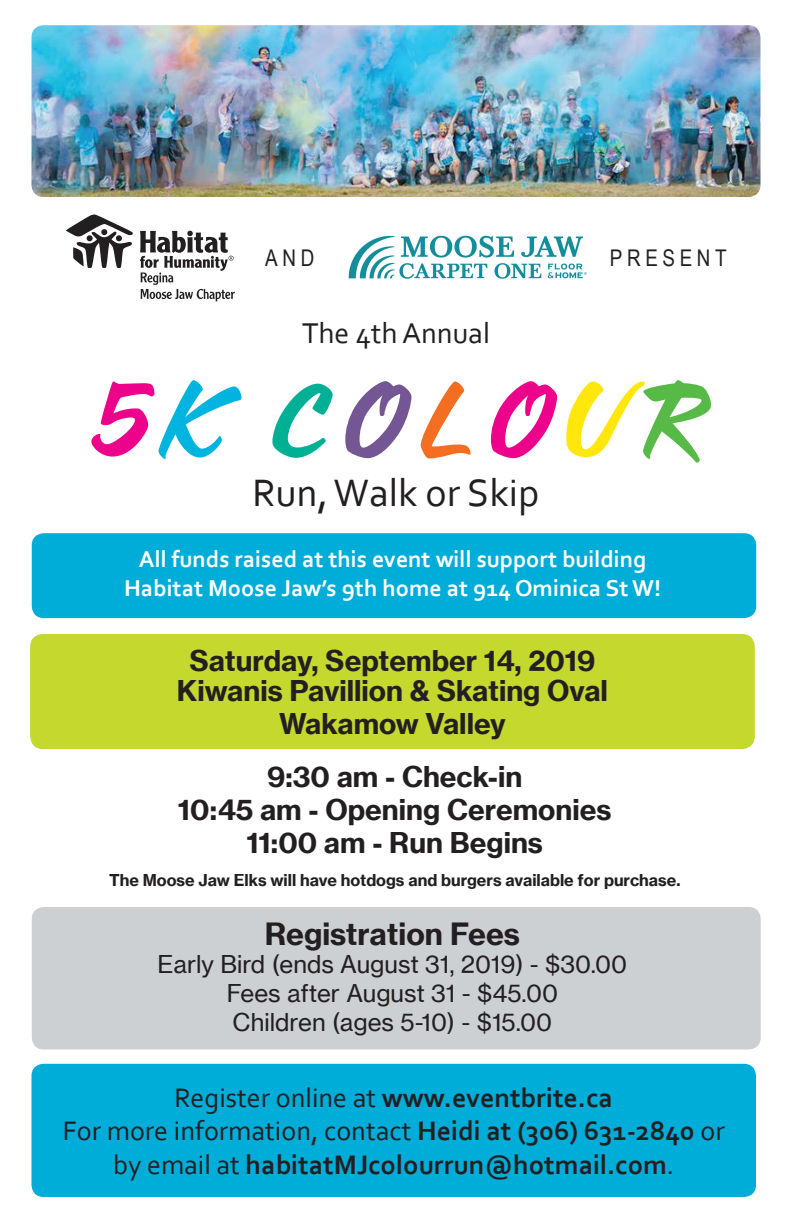
<style>
.page{position:relative;width:792px;height:1224px;background:#fff}
.page>*{position:absolute;margin:0;border:0;box-sizing:border-box;transform-origin:0 0}
.t1{font:90px "Scriptorama JF Tradeshow";letter-spacing:.17em;color:#ed028c}
.t2{font:40px "Corbel";color:#231f20}
.t3{font:700 30px "Neue Haas Grotesk Text";color:#231f20}
.t4{font:30px "Corbel";color:#231f20}
.t5{font:700 28px/30px "Neue Haas Grotesk Text";color:#231f20;text-align:center}
.t6{font:700 28px/33.6px "Corbel";color:#231f20;text-align:center}
.t7{font:24px/28.8px "Neue Haas Grotesk Text";color:#231f20;text-align:center}
.t8{font:700 24px/28.8px "Corbel";color:#fff;text-align:center}
.t9{font:23px "Arial Narrow";letter-spacing:.2em;color:#231f20}
.t10{font:700 16px "Neue Haas Grotesk Text";color:#231f20}
.s1{color:#00b4e0}
.s2{color:#00b095}
.s3{color:#755694}
.s4{color:#f36e21}
.s5{color:#ffe60b}
.s6{color:#57ba47}
.s7{font-weight:400}
</style>
<div class="page">
<img style="left:32px;top:25px;width:728px;height:172px">
<svg style="left:66px;top:215px;width:67px;height:53px"></svg>
<svg style="left:140px;top:231px;width:95px;height:70px"></svg>
<img style="left:348px;top:235px;width:239px;height:44px">
<div style="left:31px;top:634px;width:723px;height:115px;background:#c4d82d;border-radius:12px"></div>
<div style="left:30px;top:634px;width:725px;height:115px;border:1px solid #c4d82d;border-radius:12px"></div>
<div style="left:32px;top:1064px;width:724px;height:133px;background:#00acd8;border-radius:12px"></div>
<div style="left:32px;top:907px;width:729px;height:143px;background:#cdd0d3;border-radius:12px"></div>
<div style="left:32px;top:533px;width:724px;height:85px;background:#00acd8;border-radius:12px"></div>
<p class="t9" style="left:265px;top:241px;width:51px">AND</p>
<p class="t9" style="left:610px;top:241px;width:118px">PRESENT</p>
<p class="t4" style="left:302px;top:315px;width:189px">The 4th Annual</p>
<h1 class="t1" style="left:90px;top:360px;width:613px">5<span class="s1">K</span> <span class="s2">C</span><span class="s3">O</span><span class="s4">L</span>O<span class="s5">U</span><span class="s6">R</span></h1>
<h2 class="t2" style="left:253px;top:468px;width:288px">Run, Walk or Skip</h2>
<p class="t8" style="left:124px;top:544px;width:538px">All funds raised at this event will support building<br>Habitat Moose Jaw’s 9th home at 914 Ominica St W!</p>
<p class="t5" style="left:177px;top:646px;width:433px">Saturday, September 14, 2019<br>Kiwanis Pavillion &amp; Skating Oval</p>
<p class="t5" style="left:267px;top:697px;width:257px;line-height:52.9px">Wakamow Valley<br>9:30 am - Check-in</p>
<p class="t5" style="left:178px;top:793px;width:435px;line-height:33px">10:45 am - Opening Ceremonies<br>11:00 am - Run Begins</p>
<p class="t10" style="left:109px;top:870px;width:573px">The Moose Jaw Elks will have hotdogs and burgers available for purchase.</p>
<p class="t3" style="left:265px;top:915px;width:257px">Registration Fees</p>
<p class="t7" style="left:158px;top:950px;width:471px">Early Bird (ends August 31, 2019) - $30.00<br>Fees after August 31 - $45.00<br>Children (ages 5-10) - $15.00</p>
<p class="t6" style="left:63px;top:1080px;width:663px"><span class="s7">Register online at</span> www.eventbrite.ca<br><span class="s7">For more information, contact</span> Heidi at (306) 631-2840 <span class="s7">or by email at</span> habitatMJcolourrun@hotmail.com<span class="s7">.</span></p>
</div>
